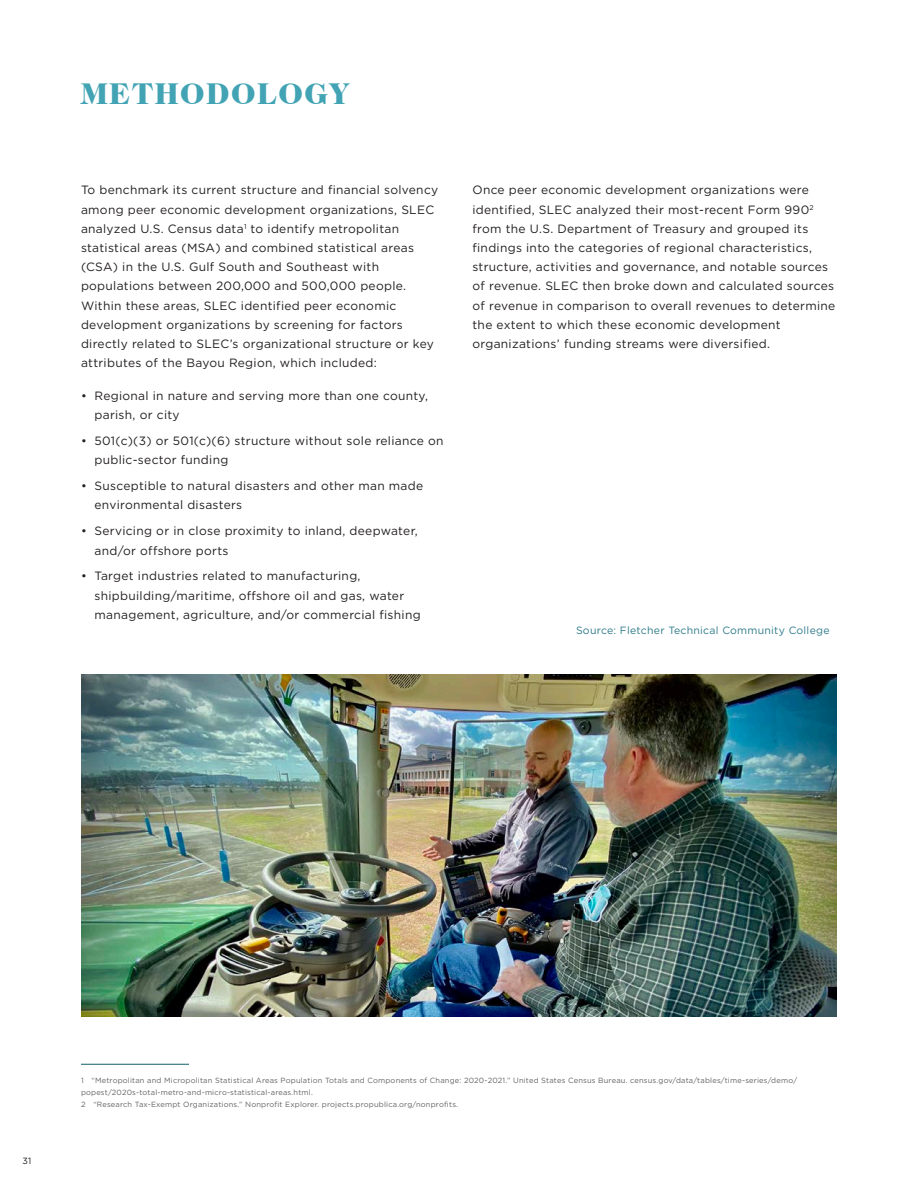
<style>
.page{position:relative;width:918px;height:1188px;background:#fff}
.page>*{position:absolute;margin:0;border:0;box-sizing:border-box;transform-origin:0 0}
.heading_2{font:900 30px "Caslon Two Black S Si";letter-spacing:.05em;color:#41a3b3}
.body{font:12px/19.2px "Gotham";letter-spacing:.025em;color:#231f20}
.source{font:10.5px "Gotham";letter-spacing:.025em;color:#2e7b8b}
.t1{font:9px "Gotham";color:#231f20}
.Footnote{font:7.5px/12px "Gotham";letter-spacing:.025em;color:#636366}
</style>
<div class="page">
<hr style="left:81px;top:1064px;width:108px;height:1px;background:#115d66">
<img style="left:81px;top:674px;width:756px;height:342px">
<p class="heading_2" style="left:81px;top:76px;width:269px">METHODOLOGY</p>
<p class="body" style="left:81px;top:180px;width:359px">To benchmark its current structure and financial solvency among peer economic development organizations, SLEC analyzed U.S. Census data<sup>1</sup> to identify metropolitan statistical areas (MSA) and combined statistical areas (CSA) in the U.S. Gulf South and Southeast with populations between 200,000 and 500,000 people.<br>Within these areas, SLEC identified peer economic development organizations by screening for factors directly related to SLEC’s organizational structure or key attributes of the Bayou Region, which included:</p>
<p class="body" style="left:94px;top:386px;width:335px;text-indent:-14px">• Regional in nature and serving more than one county, parish, or city</p>
<p class="body" style="left:94px;top:431px;width:351px;text-indent:-14px">• 501(c)(3) or 501(c)(6) structure without sole reliance on public-sector funding</p>
<p class="body" style="left:94px;top:476px;width:330px;text-indent:-14px">• Susceptible to natural disasters and other man made environmental disasters</p>
<p class="body" style="left:94px;top:521px;width:325px;text-indent:-14px">• Servicing or in close proximity to inland, deepwater, and/or offshore ports</p>
<p class="body" style="left:94px;top:566px;width:328px;text-indent:-14px">• Target industries related to manufacturing, shipbuilding/maritime, offshore oil and gas, water management, agriculture, and/or commercial fishing</p>
<p class="body" style="left:472px;top:180px;width:364px">Once peer economic development organizations were identified, SLEC analyzed their most-recent Form 990<sup>2 </sup>from the U.S. Department of Treasury and grouped its findings into the categories of regional characteristics, structure, activities and governance, and notable sources of revenue. SLEC then broke down and calculated sources of revenue in comparison to overall revenues to determine the extent to which these economic development organizations’ funding streams were diversified.</p>
<p class="source" style="left:576px;top:623px;width:255px">Source: Fletcher Technical Community College</p>
<p class="t1" style="left:23px;top:1155px;width:10px">31</p>
<p class="Footnote" style="left:81px;top:1074px;width:718px">1 “Metropolitan and Micropolitan Statistical Areas Population Totals and Components of Change: 2020-2021.” United States Census Bureau. census.gov/data/tables/time-series/demo/ popest/2020s-total-metro-and-micro-statistical-areas.html.</p>
<p class="Footnote" style="left:81px;top:1098px;width:379px">2 “Research Tax-Exempt Organizations.” Nonprofit Explorer. projects.propublica.org/nonprofits.</p>
</div>
